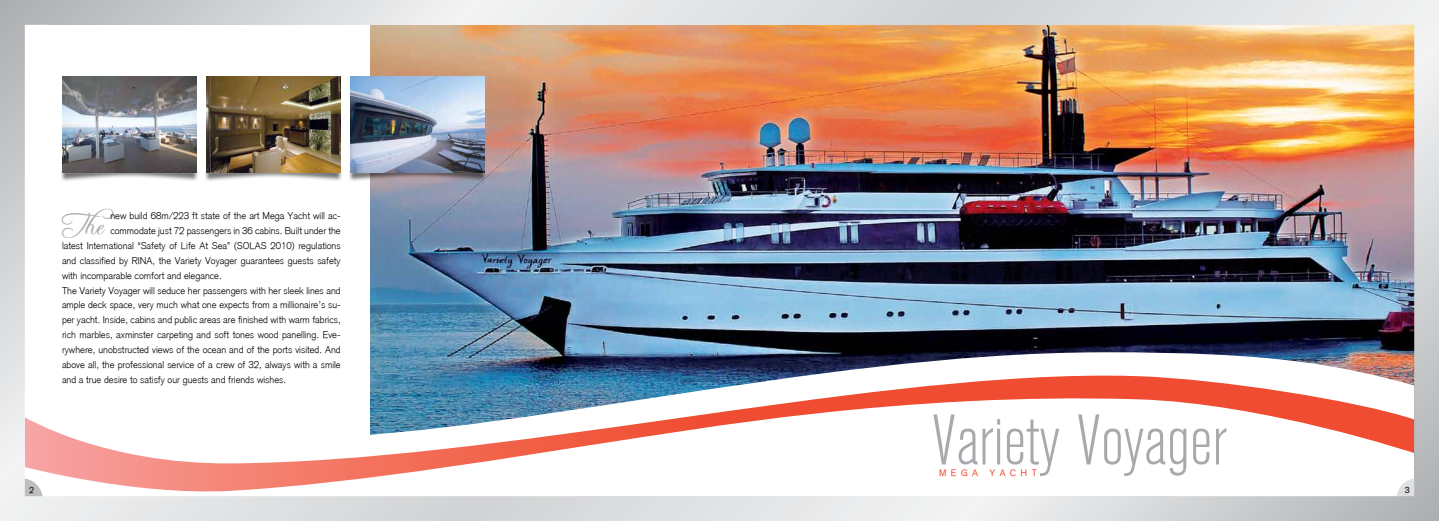
<style>
.page{position:relative;width:1439px;height:521px;background:#fff}
.page>*{position:absolute;margin:0;border:0;box-sizing:border-box;transform-origin:0 0}
.t1{font:300 condensed 70.88px "PF Akzidenz";color:#a7a9ac}
.t2{font:28.44px "Freebooter Script";color:#a7a9ac}
.t3{font:300 9.62px "PF Akzidenz";color:#000}
.t4{font:9.45px "PF Akzidenz";letter-spacing:.47em;color:#f04c31}
.t5{font:8.75px "PF Akzidenz";color:#000}
</style>
<div class="page">
<img style="left:370px;top:25px;width:1018px;height:327px">
<img style="left:370px;top:352px;width:1018px;height:24px">
<svg style="left:50px;top:376px;width:1338px;height:96px"></svg>
<img style="left:0;top:472px;width:579px;height:49px">
<img style="left:1170px;top:473px;width:269px;height:48px">
<img style="left:0;top:0;width:50px;height:473px">
<img style="left:1388px;top:0;width:51px;height:473px">
<div style="left:60px;top:168px;width:138px;height:14px;background:#000;opacity:.55"></div>
<div style="left:204px;top:168px;width:139px;height:14px;background:#000;opacity:.55"></div>
<div style="left:348px;top:168px;width:139px;height:14px;background:#000;opacity:.55"></div>
<img style="left:62px;top:77px;width:135px;height:96px">
<img style="left:206px;top:77px;width:135px;height:96px">
<img style="left:350px;top:77px;width:135px;height:96px">
<h2 class="t2" style="left:65px;top:208px;width:51px">The</h2>
<p class="t3" style="left:110px;top:210px;width:232px">new build 68m/223 ft state of the art Mega Yacht will ac-</p>
<p class="t3" style="left:110px;top:225px;width:232px">commodate just 72 passengers in 36 cabins. Built under the</p>
<p class="t3" style="left:62px;top:240px;width:280px">latest International “Safety of Life At Sea” (SOLAS 2010) regulations</p>
<p class="t3" style="left:62px;top:255px;width:280px">and classified by RINA, the Variety Voyager guarantees guests safety</p>
<p class="t3" style="left:62px;top:270px;width:161px">with incomparable comfort and elegance.</p>
<p class="t3" style="left:62px;top:285px;width:280px">The Variety Voyager will seduce her passengers with her sleek lines and</p>
<p class="t3" style="left:62px;top:299px;width:280px">ample deck space, very much what one expects from a millionaire’s su-</p>
<p class="t3" style="left:62px;top:314px;width:280px">per yacht. Inside, cabins and public areas are finished with warm fabrics,</p>
<p class="t3" style="left:62px;top:329px;width:280px">rich marbles, axminster carpeting and soft tones wood panelling. Eve-</p>
<p class="t3" style="left:62px;top:344px;width:280px">rywhere, unobstructed views of the ocean and of the ports visited. And</p>
<p class="t3" style="left:62px;top:359px;width:280px">above all, the professional service of a crew of 32, always with a smile</p>
<p class="t3" style="left:62px;top:374px;width:226px">and a true desire to satisfy our guests and friends wishes.</p>
<p class="t5" style="left:29px;top:485px;width:6px">2</p>
<h1 class="t1" style="left:931px;top:402px;width:297px">Variety Voyager</h1>
<p class="t4" style="left:939px;top:467px;width:99px">MEGA Yacht</p>
<p class="t5" style="left:1405px;top:485px;width:6px">3</p>
</div>
